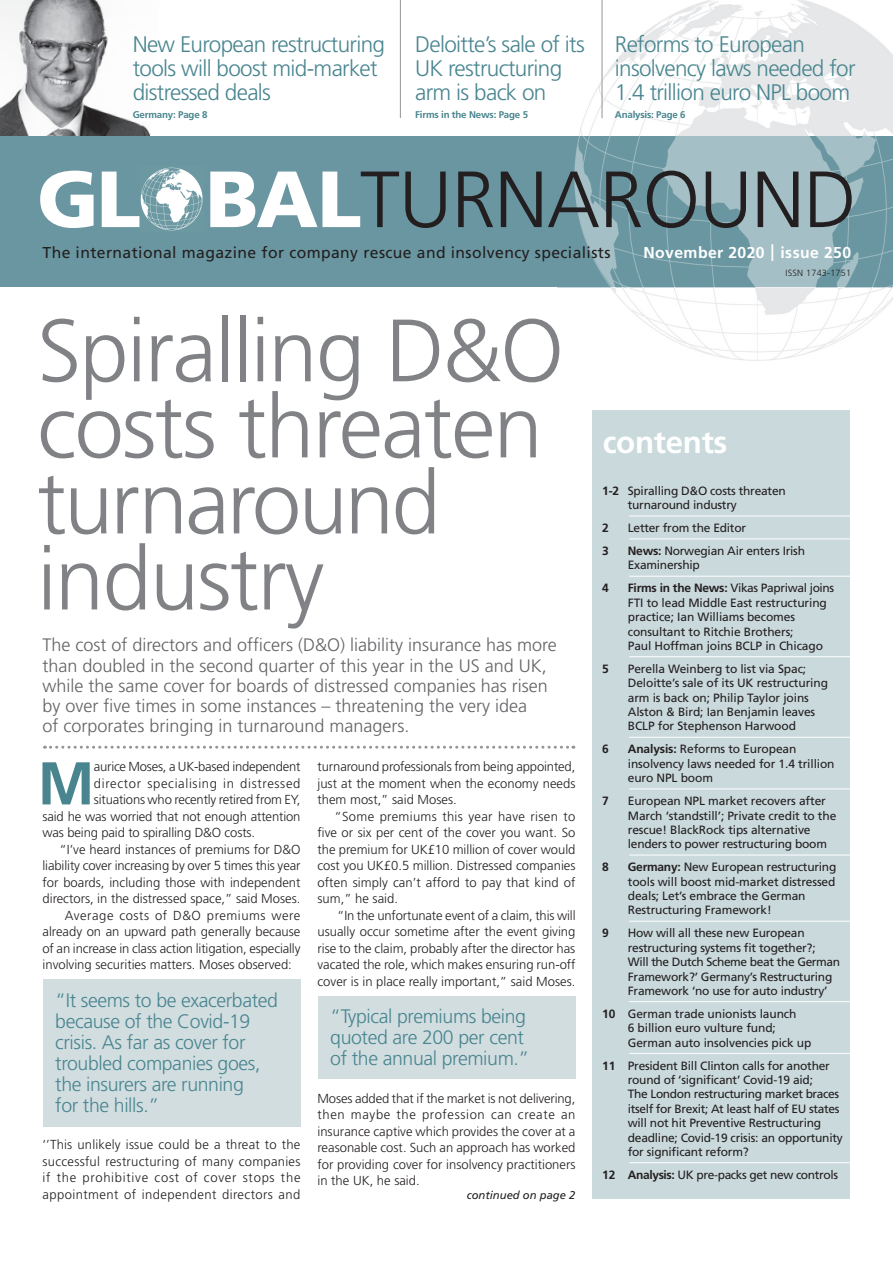
<style>
.page{position:relative;width:893px;height:1263px;background:#fff}
.page>*{position:absolute;margin:0;border:0;box-sizing:border-box;transform-origin:0 0}
.Headline{font:300 88.35px/76.1px "Frutiger";letter-spacing:-.02em;color:#808285}
.Pull-quote{font:300 79.5px "Frutiger";letter-spacing:-.01em;color:#231f20}
.Drop_Cap_-_BOLD{font:700 60.3px "Frutiger";color:#48858f}
.Pull-quote-2{font:700 31.35px "Frutiger";letter-spacing:-.01em;color:#fff}
.Pull-quote-3{font:300 22.5px/24px "Frutiger";letter-spacing:-.03em;color:#48858f}
.Pull-quote-4{font:300 19.5px/21px "Frutiger";letter-spacing:-.02em;color:#48858f}
.Pull-quote-5{font:300 18px/20.2px "Frutiger";color:#636366}
.Pull-quote-6{font:15.75px "Frutiger";letter-spacing:.025em;color:#231f20}
.Pull-quote-7{font:700 15.75px "Frutiger";letter-spacing:.025em;color:#fff}
.Body{font:300 13.05px/16.5px "Frutiger";color:#231f20;text-align:justify}
.Body__no_indent{font:300 13.05px/16.5px "Frutiger";color:#231f20;text-align:justify}
.Drop_Cap_-_BOLD-2{font:300 13.05px "Frutiger";letter-spacing:-.01em;color:#231f20}
.Drop_Cap_-_BOLD-3{font:300 13.05px "Frutiger";letter-spacing:.05em;color:#231f20}
.Pull-quote-8{font:12px/14.4px "Frutiger";letter-spacing:-.02em;color:#231f20}
.Pull-quote-9{font:700 12px "Frutiger";color:#231f20}
.t1{font:italic 11.25px "Frutiger";color:#231f20}
.Pull-quote-10{font:700 9.75px "Frutiger";letter-spacing:-.02em;color:#48858f}
.Pull-quote-11{font:300 9px "Frutiger";letter-spacing:.025em;color:#231f20}
.s1{font-weight:900;color:#fff}
.s2{font-weight:300;font-size:24px}
.s3{font-weight:700}
</style>
<div class="page">
<div style="left:317px;top:996px;width:258px;height:83px;background:#d2dde0"></div>
<div style="left:43px;top:980px;width:257px;height:147px;background:#d2dde0"></div>
<img style="left:0;top:0;width:151px;height:136px">
<img style="left:557px;top:0;width:336px;height:361px">
<div style="left:0;top:136px;width:893px;height:151px;background:#6996a0"></div>
<hr style="left:400px;top:0;width:1px;height:118px;background:#939598">
<hr style="left:602px;top:0;width:1px;height:118px;background:#939598">
<img style="left:574px;top:136px;width:319px;height:151px">
<svg style="left:44px;top:746px;width:530px;height:3px"></svg>
<img style="left:140px;top:167px;width:63px;height:64px">
<div style="left:592px;top:410px;width:258px;height:789px;background:#cad9dc"></div>
<hr style="left:629px;top:516px;width:221px;height:1px;background:#fff">
<hr style="left:629px;top:538px;width:221px;height:1px;background:#fff">
<hr style="left:629px;top:576px;width:221px;height:1px;background:#fff">
<hr style="left:629px;top:656px;width:221px;height:1px;background:#fff">
<hr style="left:629px;top:737px;width:221px;height:1px;background:#fff">
<hr style="left:629px;top:788px;width:221px;height:1px;background:#fff">
<hr style="left:629px;top:855px;width:221px;height:1px;background:#fff">
<hr style="left:629px;top:921px;width:221px;height:1px;background:#fff">
<hr style="left:629px;top:1001px;width:221px;height:1px;background:#fff">
<hr style="left:629px;top:1053px;width:221px;height:1px;background:#fff">
<hr style="left:629px;top:1162px;width:221px;height:1px;background:#fff">
<p class="Pull-quote-3" style="left:133px;top:32px;width:254px">New European restructuring tools will boost mid-market distressed deals</p>
<p class="Pull-quote-10" style="left:133px;top:109px;width:76px">Germany: Page 8</p>
<p class="Pull-quote-3" style="left:415px;top:32px;width:171px">Deloitte’s sale of its<br>UK restructuring arm is back on</p>
<p class="Pull-quote-10" style="left:415px;top:109px;width:114px">Firms in the News: Page 5</p>
<p class="Pull-quote-3" style="left:615px;top:32px;width:242px">Reforms to European insolvency laws needed for<br>1.4 trillion euro NPL boom</p>
<p class="Pull-quote-10" style="left:615px;top:109px;width:72px">Analysis: Page 6</p>
<p class="Pull-quote" style="left:37px;top:155px;width:821px"><span class="s1">GL BAL</span>TURNAROUND</p>
<p class="Pull-quote-6" style="left:43px;top:243px;width:569px">The international magazine for company rescue and insolvency specialists</p>
<p class="Pull-quote-7" style="left:643px;top:243px;width:209px">November 2020 <span class="s2">I</span> issue 250</p>
<p class="Pull-quote-11" style="left:786px;top:268px;width:67px">ISSN 1743-1751</p>
<p class="Headline" style="left:37px;top:313px;width:528px">Spiralling D&amp;O costs threaten turnaround industry</p>
<p class="Pull-quote-5" style="left:43px;top:635px;width:516px">The cost of directors and officers (D&amp;O) liability insurance has more than doubled in the second quarter of this year in the US and UK, while the same cover for boards of distressed companies has risen by over five times in some instances – threatening the very idea<br>of corporates bringing in turnaround managers.</p>
<p class="Drop_Cap_-_BOLD" style="left:38px;top:748px;width:58px">M</p>
<p class="Drop_Cap_-_BOLD-2" style="left:94px;top:759px;width:208px">aurice Moses, a UK-based independent</p>
<p class="Drop_Cap_-_BOLD-3" style="left:94px;top:776px;width:208px">director specialising in distressed</p>
<p class="Drop_Cap_-_BOLD-2" style="left:94px;top:792px;width:208px">situations who recently retired from EY,</p>
<p class="Drop_Cap_-_BOLD-2" style="left:43px;top:809px;width:259px">said he was worried that not enough attention</p>
<p class="Drop_Cap_-_BOLD-2" style="left:43px;top:825px;width:214px">was being paid to spiralling D&amp;O costs.</p>
<p class="Body" style="left:43px;top:841px;width:259px;text-indent:17px">“I’ve heard instances of premiums for D&amp;O liability cover increasing by over 5 times this year for boards, including those with independent directors, in the distressed space,” said Moses.</p>
<p class="Body" style="left:43px;top:907px;width:259px;text-indent:22px">Average costs of D&amp;O premiums were already on an upward path generally because of an increase in class action litigation, especially involving securities matters. Moses observed:</p>
<p class="Pull-quote-4" style="left:55px;top:990px;width:224px">“It seems to be exacerbated because of the Covid-19 crisis. As far as cover for troubled companies goes, the insurers are running<br>for the hills.”</p>
<p class="Body__no_indent" style="left:43px;top:1136px;width:260px">‘’This unlikely issue could be a threat to the successful restructuring of many companies if the prohibitive cost of cover stops the appointment of independent directors and</p>
<p class="Body__no_indent" style="left:317px;top:759px;width:259px">turnaround professionals from being appointed, just at the moment when the economy needs them most,” said Moses.</p>
<p class="Body" style="left:317px;top:808px;width:259px;text-indent:17px">“Some premiums this year have risen to five or six per cent of the cover you want. So the premium for UK£10 million of cover would cost you UK£0.5 million. Distressed companies often simply can’t afford to pay that kind of sum,” he said.</p>
<p class="Body" style="left:317px;top:907px;width:260px;text-indent:20px">“In the unfortunate event of a claim, this will usually occur sometime after the event giving rise to the claim, probably after the director has vacated the role, which makes ensuring run-off cover is in place really important,” said Moses.</p>
<p class="Pull-quote-4" style="left:330px;top:1006px;width:201px">“Typical premiums being quoted are 200 per cent of the annual premium.”</p>
<p class="Body__no_indent" style="left:317px;top:1090px;width:259px">Moses added that if the market is not delivering, then maybe the profession can create an insurance captive which provides the cover at a reasonable cost. Such an approach has worked for providing cover for insolvency practitioners in the UK, he said.</p>
<p class="t1" style="left:467px;top:1188px;width:110px">continued on page 2</p>
<p class="Pull-quote-2" style="left:603px;top:423px;width:126px">contents</p>
<p class="Pull-quote-8" style="left:628px;top:483px;width:159px;text-indent:-26px"><span class="s3">1-2</span> Spiralling D&amp;O costs threaten turnaround industry</p>
<p class="Pull-quote-9" style="left:602px;top:521px;width:8px">2</p>
<p class="Pull-quote-8" style="left:628px;top:521px;width:120px">Letter from the Editor</p>
<p class="Pull-quote-9" style="left:602px;top:544px;width:8px">3</p>
<p class="Pull-quote-8" style="left:628px;top:543px;width:179px"><span class="s3">News:</span> Norwegian Air enters Irish<br>Examinership</p>
<p class="Pull-quote-9" style="left:602px;top:581px;width:8px">4</p>
<p class="Pull-quote-8" style="left:628px;top:581px;width:208px"><span class="s3">Firms in the News:</span> Vikas Papriwal joins FTI to lead Middle East restructuring practice; Ian Williams becomes consultant to Ritchie Brothers;<br>Paul Hoffman joins BCLP in Chicago</p>
<p class="Pull-quote-9" style="left:602px;top:662px;width:8px">5</p>
<p class="Pull-quote-8" style="left:628px;top:661px;width:202px">Perella Weinberg to list via Spac; Deloitte’s sale of its UK restructuring arm is back on; Philip Taylor joins Alston &amp; Bird; Ian Benjamin leaves BCLP for Stephenson Harwood</p>
<p class="Pull-quote-9" style="left:602px;top:742px;width:8px">6</p>
<p class="Pull-quote-8" style="left:628px;top:742px;width:208px"><span class="s3">Analysis:</span> Reforms to European insolvency laws needed for 1.4 trillion euro NPL boom</p>
<p class="Pull-quote-9" style="left:602px;top:794px;width:8px">7</p>
<p class="Pull-quote-8" style="left:628px;top:794px;width:210px">European NPL market recovers after March ‘standstill’; Private credit to the rescue! BlackRock tips alternative lenders to power restructuring boom</p>
<p class="Pull-quote-9" style="left:602px;top:860px;width:8px">8</p>
<p class="Pull-quote-8" style="left:628px;top:860px;width:210px"><span class="s3">Germany:</span> New European restructuring tools will boost mid-market distressed deals; Let’s embrace the German Restructuring Framework!</p>
<p class="Pull-quote-9" style="left:602px;top:926px;width:8px">9</p>
<p class="Pull-quote-8" style="left:628px;top:926px;width:214px">How will all these new European restructuring systems fit together?;<br>Will the Dutch Scheme beat the German Framework?’ Germany’s Restructuring Framework ‘no use for auto industry’</p>
<p class="Pull-quote-8" style="left:628px;top:1006px;width:185px;text-indent:-26px"><span class="s3">10</span> German trade unionists launch<br>6 billion euro vulture fund;<br>German auto insolvencies pick up</p>
<p class="Pull-quote-8" style="left:628px;top:1058px;width:217px;text-indent:-26px"><span class="s3">11</span> President Bill Clinton calls for another round of ‘significant’ Covid-19 aid;<br>The London restructuring market braces itself for Brexit; At least half of EU states will not hit Preventive Restructuring deadline; Covid-19 crisis: an opportunity for significant reform?</p>
<p class="Pull-quote-8" style="left:602px;top:1167px;width:237px"><span class="s3">12 Analysis:</span> UK pre-packs get new controls</p>
</div>
